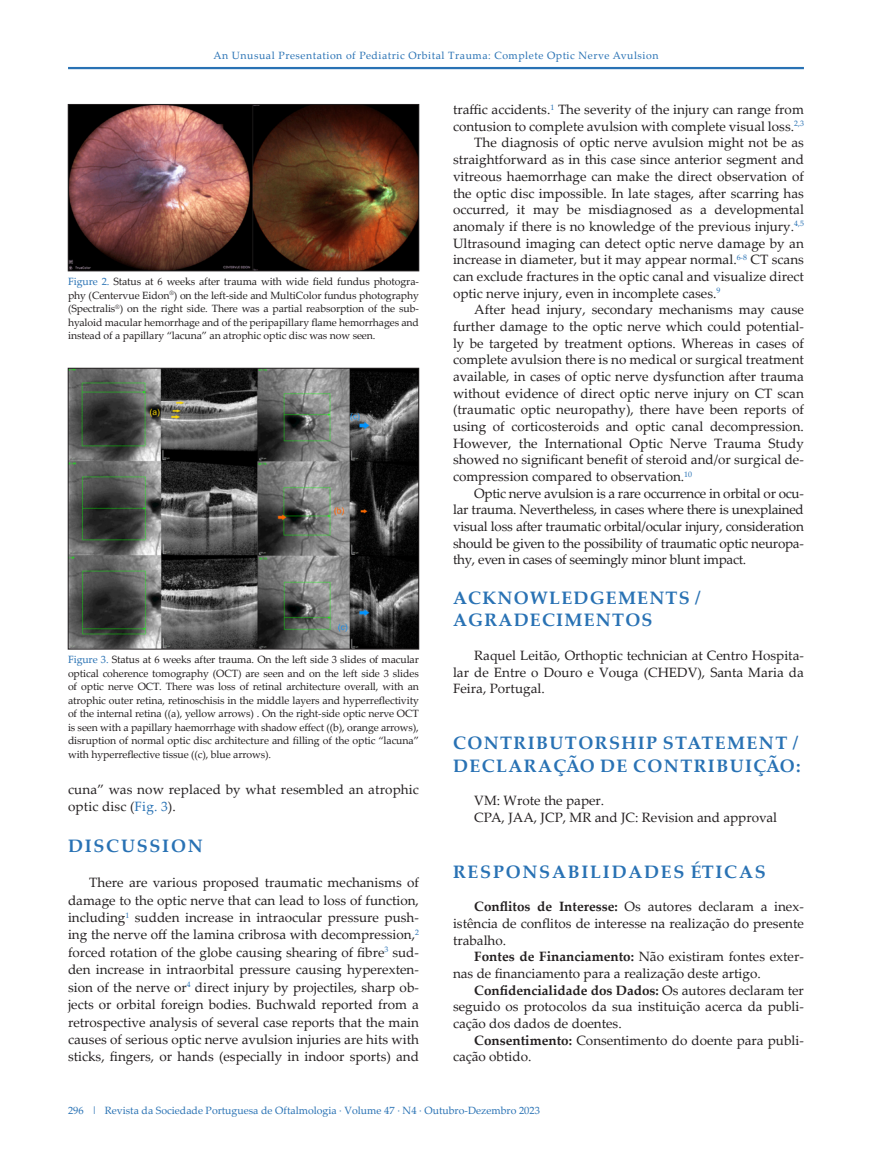
<style>
.page{position:relative;width:872px;height:1170px;background:#fff}
.page>*{position:absolute;margin:0;border:0;box-sizing:border-box;transform-origin:0 0}
.Artigos_-_Titulo_1{font:700 18px/22.6px "Palatino Linotype";letter-spacing:.08em;color:#2972b4}
.Artigos_-_Titulo_1-2{font:700 18px "Palatino Linotype";letter-spacing:.1em;color:#2972b4}
.Artigo_-_texto_norma{font:13.5px/16.6px "Palatino Linotype";color:#231f20;text-align:justify}
.Figuras_e{font:10.5px/13.5px "Palatino Linotype";letter-spacing:-.01em;color:#231f20;text-align:justify}
.t1{font:10.5px "Palatino Linotype";color:#2972b4}
.t2{font:10.5px "Palatino Linotype";letter-spacing:.05em;color:#2972b4}
.s1{color:#2972b4}
.s2{font-weight:700}
</style>
<div class="page">
<hr style="left:68px;top:67px;width:736px;height:2px;background:#2972b4">
<img style="left:70px;top:106px;width:347px;height:163px">
<div style="left:68px;top:104px;width:351px;height:167px;border:1px solid #231f20"></div>
<img style="left:70px;top:370px;width:347px;height:277px">
<div style="left:68px;top:368px;width:351px;height:281px;border:1px solid #231f20"></div>
<p class="t2" style="left:213px;top:48px;width:446px">An Unusual Presentation of Pediatric Orbital Trauma: Complete Optic Nerve Avulsion</p>
<p class="Figuras_e" style="left:68px;top:274px;width:352px"><span class="s1">Figure 2.</span> Status at 6 weeks after trauma with wide field fundus photogra&shy;phy (Centervue Eidon<sup>®</sup>) on the left-side and MultiColor fundus photography (Spectralis<sup>®</sup>) on the right side. There was a partial reabsorption of the sub&shy;hyaloid macular hemorrhage and of the peripapillary flame hemorrhages and instead of a papillary “lacuna” an atrophic optic disc was now seen.</p>
<p class="Figuras_e" style="left:68px;top:652px;width:352px"><span class="s1">Figure 3.</span> Status at 6 weeks after trauma. On the left side 3 slides of macular optical coherence tomography (OCT) are seen and on the left side 3 slides of optic nerve OCT. There was loss of retinal architecture overall, with an atrophic outer retina, retinoschisis in the middle layers and hyperreflectivity of the internal retina ((a), yellow arrows) . On the right-side optic nerve OCT is seen with a papillary haemorrhage with shadow effect ((b), orange arrows), disruption of normal optic disc architecture and filling of the optic “lacuna” with hyperreflective tissue ((c), blue arrows).</p>
<p class="Artigo_-_texto_norma" style="left:68px;top:780px;width:352px;line-height:17.4px">cuna” was now replaced by what resembled an atrophic optic disc (<span class="s1">Fig. 3</span>).</p>
<p class="Artigos_-_Titulo_1-2" style="left:68px;top:833px;width:136px">DISCUSSION</p>
<p class="Artigo_-_texto_norma" style="left:68px;top:873px;width:352px;line-height:17.4px;text-indent:21px">There are various proposed traumatic mechanisms of damage to the optic nerve that can lead to loss of function, including<sup>1</sup> sudden increase in intraocular pressure push&shy;ing the nerve off the lamina cribrosa with decompression,<sup>2 </sup>forced rotation of the globe causing shearing of fibre<sup>3</sup> sud&shy;den increase in intraorbital pressure causing hyperexten&shy;sion of the nerve or<sup>4</sup> direct injury by projectiles, sharp ob&shy;jects or orbital foreign bodies. Buchwald reported from a retrospective analysis of several case reports that the main causes of serious optic nerve avulsion injuries are hits with sticks, fingers, or hands (especially in indoor sports) and</p>
<p class="Artigo_-_texto_norma" style="left:453px;top:101px;width:352px">traffic accidents.<sup>1</sup> The severity of the injury can range from contusion to complete avulsion with complete visual loss.<sup>2,3</sup></p>
<p class="Artigo_-_texto_norma" style="left:453px;top:134px;width:352px;text-indent:21px">The diagnosis of optic nerve avulsion might not be as straightforward as in this case since anterior segment and vitreous haemorrhage can make the direct observation of the optic disc impossible. In late stages, after scarring has occurred, it may be misdiagnosed as a developmental anomaly if there is no knowledge of the previous injury.<sup>4,5<br></sup>Ultrasound imaging can detect optic nerve damage by an increase in diameter, but it may appear normal.<sup>6-8</sup> CT scans can exclude fractures in the optic canal and visualize direct optic nerve injury, even in incomplete cases.<sup>9</sup></p>
<p class="Artigo_-_texto_norma" style="left:453px;top:301px;width:352px;text-indent:21px">After head injury, secondary mechanisms may cause further damage to the optic nerve which could potential&shy;ly be targeted by treatment options. Whereas in cases of complete avulsion there is no medical or surgical treatment available, in cases of optic nerve dysfunction after trauma without evidence of direct optic nerve injury on CT scan (traumatic optic neuropathy), there have been reports of using of corticosteroids and optic canal decompression.<br>However, the International Optic Nerve Trauma Study showed no significant benefit of steroid and/or surgical de&shy;compression compared to observation.<sup>10</sup></p>
<p class="Artigo_-_texto_norma" style="left:453px;top:484px;width:352px;text-indent:21px">Optic nerve avulsion is a rare occurrence in orbital or ocu&shy;lar trauma. Nevertheless, in cases where there is unexplained visual loss after traumatic orbital/ocular injury, consideration should be given to the possibility of traumatic optic neuropa&shy;thy, even in cases of seemingly minor blunt impact.</p>
<p class="Artigos_-_Titulo_1" style="left:453px;top:585px;width:249px">ACKNOWLEDGEMENTS /<br>AGRADECIMENTOS</p>
<p class="Artigo_-_texto_norma" style="left:453px;top:646px;width:352px;text-indent:21px">Raquel Leitão, Orthoptic technician at Centro Hospita&shy;lar de Entre o Douro e Vouga (CHEDV), Santa Maria da Feira, Portugal.</p>
<p class="Artigos_-_Titulo_1" style="left:453px;top:731px;width:349px">CONTRIBUTORSHIP STATEMENT /<br>DECLARAÇÃO DE CONTRIBUIÇÃO:</p>
<p class="Artigo_-_texto_norma" style="left:474px;top:791px;width:131px">VM: Wrote the paper.</p>
<p class="Artigo_-_texto_norma" style="left:474px;top:808px;width:304px">CPA, JAA, JCP, MR and JC: Revision and approval</p>
<p class="Artigos_-_Titulo_1-2" style="left:453px;top:859px;width:314px">RESPONSABILIDADES ÉTICAS</p>
<p class="Artigo_-_texto_norma" style="left:453px;top:897px;width:352px;text-indent:21px"><span class="s2">Conflitos de Interesse:</span> Os autores declaram a inex&shy;istência de conflitos de interesse na realização do presente trabalho.</p>
<p class="Artigo_-_texto_norma" style="left:453px;top:947px;width:352px;text-indent:21px"><span class="s2">Fontes de Financiamento:</span> Não existiram fontes exter&shy;nas de financiamento para a realização deste artigo.</p>
<p class="Artigo_-_texto_norma" style="left:453px;top:981px;width:352px;text-indent:21px"><span class="s2">Confidencialidade dos Dados:</span> Os autores declaram ter seguido os protocolos da sua instituição acerca da publi&shy;cação dos dados de doentes.</p>
<p class="Artigo_-_texto_norma" style="left:453px;top:1031px;width:352px;text-indent:21px"><span class="s2">Consentimento:</span> Consentimento do doente para publi&shy;cação obtido.</p>
<p class="t1" style="left:68px;top:1102px;width:473px">296 | Revista da Sociedade Portuguesa de Oftalmologia · Volume 47 · N4 · Outubro-Dezembro 2023</p>
</div>
